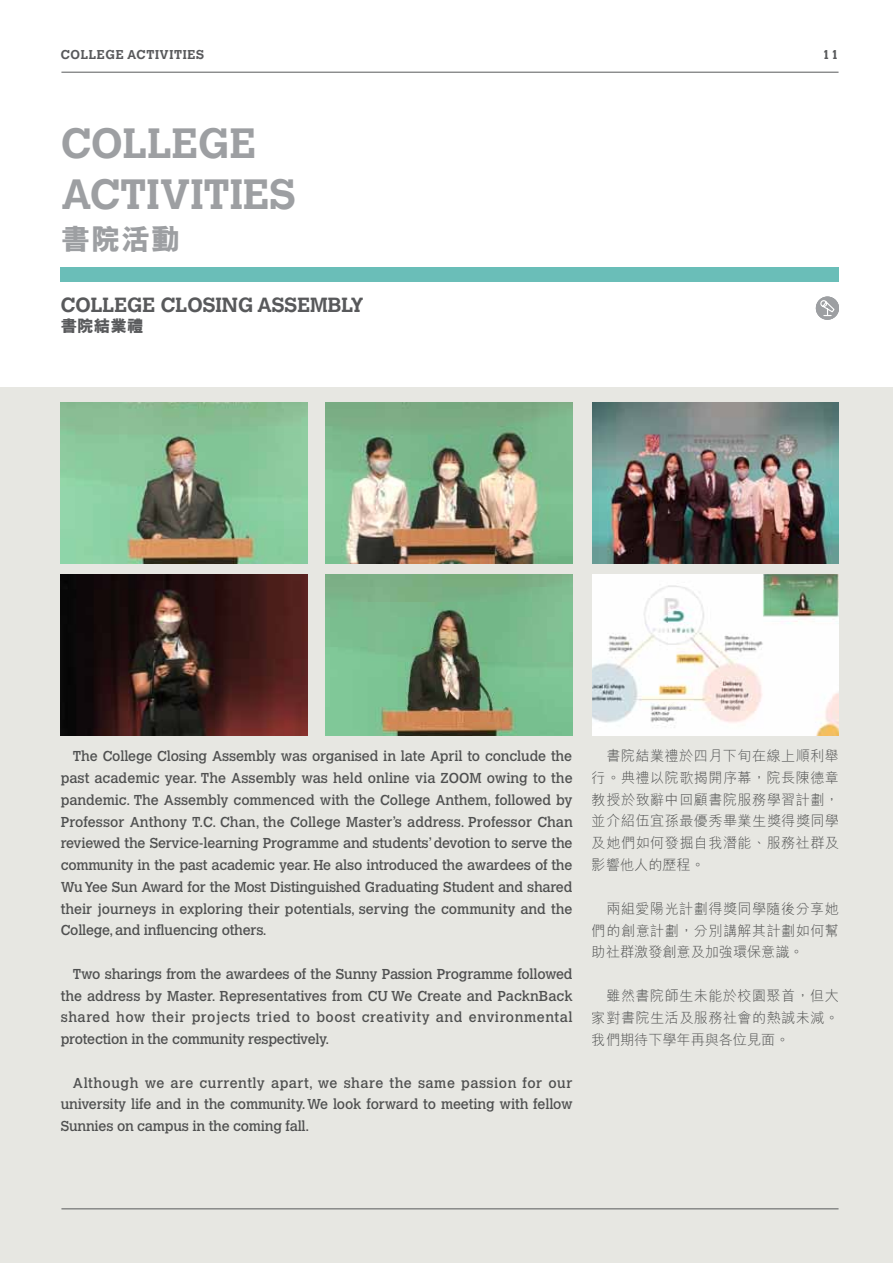
<style>
.page{position:relative;width:893px;height:1263px;background:#fff}
.page>*{position:absolute;margin:0;border:0;box-sizing:border-box;transform-origin:0 0}
.t1{font:700 42px/51px "Calvert";color:#9d9fa2}
.t2{font:800 29.25px "M Hei HK";color:#9d9fa2}
.t3{font:700 20.4px "Calvert";color:#58595b}
.t4{font:800 16.65px "M Hei HK";color:#58595b}
.t5{font:14.25px/21.8px "Calvert MT Std";letter-spacing:-.015em;color:#58595b;text-align:justify}
.t6{font:300 14.25px/21.9px "M Hei HK";letter-spacing:.03em;color:#58595b;text-align:justify}
.t7{font:700 12.75px "Calvert";letter-spacing:.05em;color:#58595b}
</style>
<div class="page">
<div style="left:0;top:387px;width:893px;height:876px;background:#e7e7e2"></div>
<hr style="left:61px;top:1208px;width:777px;height:1px;background:#58595b">
<hr style="left:61px;top:72px;width:777px;height:1px;background:#58595b">
<div style="left:61px;top:267px;width:778px;height:15px;background:#6abeb8"></div>
<svg style="left:815px;top:296px;width:24px;height:24px"></svg>
<img style="left:592px;top:402px;width:247px;height:161px">
<img style="left:592px;top:574px;width:247px;height:162px">
<img style="left:61px;top:402px;width:247px;height:161px">
<img style="left:61px;top:574px;width:247px;height:162px">
<img style="left:326px;top:402px;width:246px;height:161px">
<img style="left:326px;top:574px;width:246px;height:162px">
<p class="t7" style="left:61px;top:46px;width:145px">COLLEGE ACTIVITIES</p>
<p class="t7" style="left:822px;top:46px;width:18px">11</p>
<h1 class="t1" style="left:61px;top:117px;width:236px">COLLEGE<br>ACTIVITIES</h1>
<h2 class="t2" style="left:61px;top:225px;width:121px">書院活動</h2>
<h3 class="t3" style="left:61px;top:292px;width:304px">COLLEGE CLOSING ASSEMBLY</h3>
<p class="t4" style="left:61px;top:318px;width:84px">書院結業禮</p>
<p class="t5" style="left:61px;top:745px;width:514px;text-indent:12px">The College Closing Assembly was organised in late April to conclude the past academic year. The Assembly was held online via ZOOM owing to the pandemic. The Assembly commenced with the College Anthem, followed by Professor Anthony T.C. Chan, the College Master’s address. Professor Chan reviewed the Service-learning Programme and students’ devotion to serve the community in the past academic year. He also introduced the awardees of the Wu Yee Sun Award for the Most Distinguished Graduating Student and shared their journeys in exploring their potentials, serving the community and the College, and influencing others.</p>
<p class="t5" style="left:61px;top:963px;width:513px;text-indent:12px">Two sharings from the awardees of the Sunny Passion Programme followed the address by Master. Representatives from CU We Create and PacknBack shared how their projects tried to boost creativity and environmental protection in the community respectively.</p>
<p class="t5" style="left:61px;top:1072px;width:513px;text-indent:12px">Although we are currently apart, we share the same passion for our university life and in the community. We look forward to meeting with fellow Sunnies on campus in the coming fall.</p>
<p class="t6" style="left:592px;top:744px;width:249px;text-indent:14px">書院結業禮於四月下旬在線上順利舉行。典禮以院歌揭開序幕，院長陳德章教授於致辭中回顧書院服務學習計劃，並介紹伍宜孫最優秀畢業生獎得獎同學及她們如何發掘自我潛能、服務社群及影響他人的歷程。</p>
<p class="t6" style="left:592px;top:897px;width:249px;text-indent:14px">兩組愛陽光計劃得獎同學隨後分享她們的創意計劃，分別講解其計劃如何幫助社群激發創意及加強環保意識。</p>
<p class="t6" style="left:592px;top:984px;width:249px;text-indent:14px">雖然書院師生未能於校園聚首，但大家對書院生活及服務社會的熱誠未減。我們期待下學年再與各位見面。</p>
</div>
